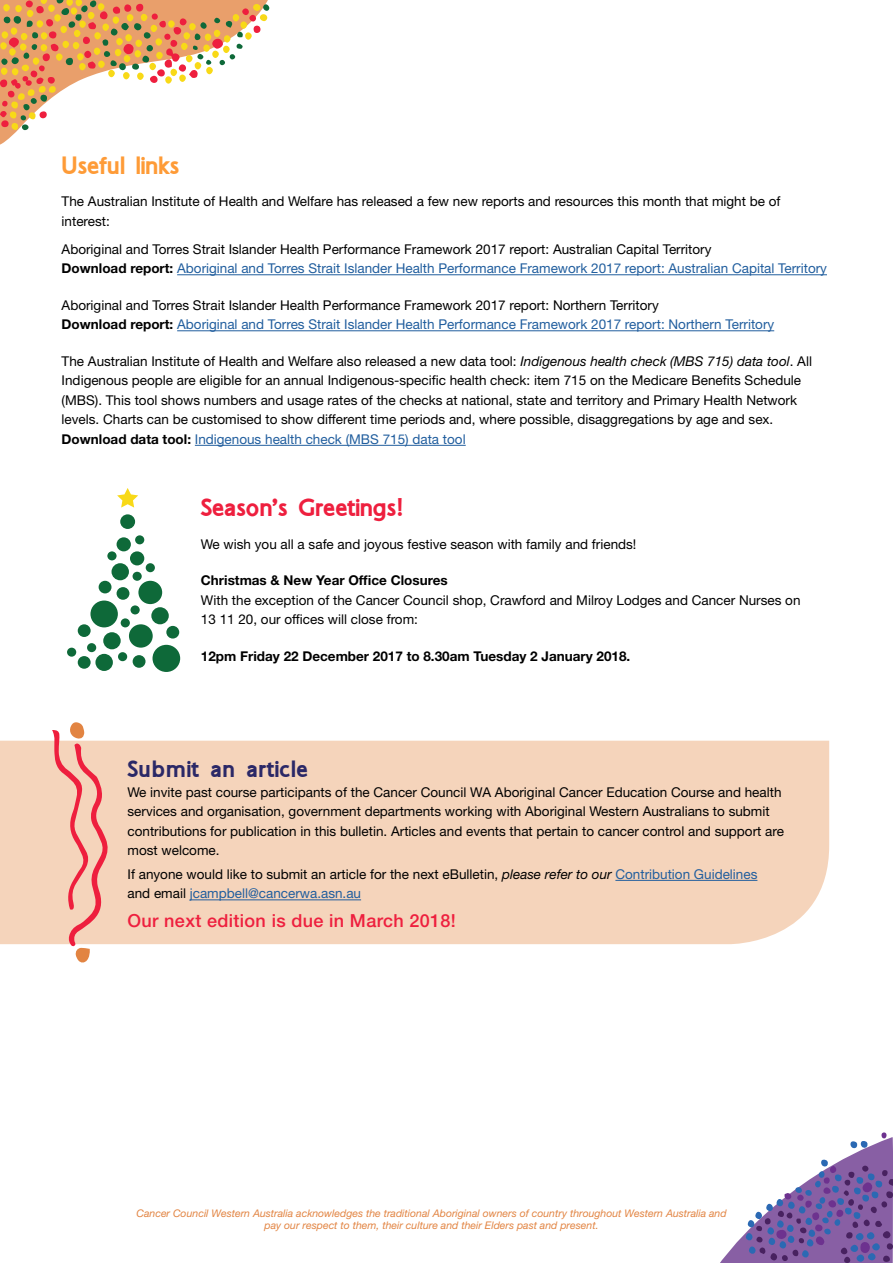
<style>
.page{position:relative;width:893px;height:1263px;background:#fff}
.page>*{position:absolute;margin:0;border:0;box-sizing:border-box;transform-origin:0 0}
.t1{font:700 25.5px "Aboriginal Sans";letter-spacing:-.025em;color:#ee1f3e}
.t2{font:700 25.5px "Aboriginal Sans";letter-spacing:-.025em;color:#fe9b37}
.t3{font:700 24px "Aboriginal Sans";color:#2b2867}
.t4{font:500 18px "Helvetica Neue LT Std";letter-spacing:.02em;color:#ee1f3e}
.t5{font:13.5px/19.5px "Helvetica Neue LT Std";color:#000}
.t6{font:700 13.5px "Helvetica Neue LT Std";color:#000}
.t7{font:italic 10.5px/12px "Helvetica Neue LT Std";color:#e28442;text-align:center}
.s1{font-weight:700}
.s2{color:#215e9e}
.s3{font-style:italic}
</style>
<div class="page">
<svg style="left:720px;top:1132px;width:173px;height:131px"></svg>
<svg style="left:0;top:0;width:269px;height:145px"></svg>
<hr style="left:177px;top:274px;width:650px;height:1px;background:#215e9e">
<hr style="left:177px;top:330px;width:597px;height:1px;background:#215e9e">
<hr style="left:195px;top:445px;width:271px;height:1px;background:#215e9e">
<div style="left:0;top:741px;width:829px;height:203px;background:#f5d4bb"></div>
<svg style="left:52px;top:722px;width:57px;height:241px;background:#f4bbad"></svg>
<hr style="left:615px;top:880px;width:142px;height:1px;background:#215e9e">
<hr style="left:190px;top:899px;width:171px;height:1px;background:#215e9e">
<svg style="left:117px;top:488px;width:21px;height:20px"></svg>
<div style="left:120px;top:514px;width:15px;height:15px;background:#0e6939;border-radius:50%"></div>
<div style="left:135px;top:535px;width:9px;height:9px;background:#0e6939;border-radius:50%"></div>
<div style="left:107px;top:551px;width:10px;height:9px;background:#0e6939;border-radius:50%"></div>
<div style="left:99px;top:581px;width:13px;height:12px;background:#0e6939;border-radius:50%"></div>
<div style="left:78px;top:624px;width:13px;height:13px;background:#0e6939;border-radius:50%"></div>
<div style="left:133px;top:655px;width:13px;height:13px;background:#0e6939;border-radius:50%"></div>
<div style="left:117px;top:587px;width:12px;height:13px;background:#0e6939;border-radius:50%"></div>
<div style="left:78px;top:656px;width:13px;height:13px;background:#0e6939;border-radius:50%"></div>
<div style="left:166px;top:626px;width:13px;height:12px;background:#0e6939;border-radius:50%"></div>
<div style="left:153px;top:645px;width:27px;height:27px;background:#0e6939;border-radius:50%"></div>
<div style="left:133px;top:572px;width:9px;height:9px;background:#0e6939;border-radius:50%"></div>
<div style="left:131px;top:605px;width:9px;height:9px;background:#0e6939;border-radius:50%"></div>
<div style="left:121px;top:618px;width:9px;height:9px;background:#0e6939;border-radius:50%"></div>
<div style="left:118px;top:652px;width:9px;height:9px;background:#0e6939;border-radius:50%"></div>
<div style="left:87px;top:643px;width:9px;height:9px;background:#0e6939;border-radius:50%"></div>
<div style="left:67px;top:648px;width:9px;height:9px;background:#0e6939;border-radius:50%"></div>
<div style="left:146px;top:563px;width:9px;height:9px;background:#0e6939;border-radius:50%"></div>
<div style="left:117px;top:537px;width:14px;height:14px;background:#0e6939;border-radius:50%"></div>
<div style="left:112px;top:563px;width:17px;height:17px;background:#0e6939;border-radius:50%"></div>
<div style="left:151px;top:607px;width:18px;height:17px;background:#0e6939;border-radius:50%"></div>
<div style="left:103px;top:632px;width:18px;height:17px;background:#0e6939;border-radius:50%"></div>
<div style="left:95px;top:654px;width:18px;height:17px;background:#0e6939;border-radius:50%"></div>
<div style="left:138px;top:581px;width:24px;height:23px;background:#0e6939;border-radius:50%"></div>
<div style="left:90px;top:600px;width:28px;height:27px;background:#0e6939;border-radius:50%"></div>
<div style="left:129px;top:624px;width:24px;height:24px;background:#0e6939;border-radius:50%"></div>
<div style="left:130px;top:551px;width:14px;height:14px;background:#0e6939;border-radius:50%"></div>
<h1 class="t2" style="left:62px;top:147px;width:120px">Useful links</h1>
<p class="t5" style="left:62px;top:192px;width:720px">The Australian Institute of Health and Welfare has released a few new reports and resources this month that might be of interest:</p>
<p class="t5" style="left:62px;top:239px;width:767px">Aboriginal and Torres Strait Islander Health Performance Framework 2017 report: Australian Capital Territory<br><span class="s1">Download report:</span> <span class="s2">Aboriginal and Torres Strait Islander Health Performance Framework 2017 report: Australian Capital Territory</span></p>
<p class="t5" style="left:62px;top:295px;width:714px">Aboriginal and Torres Strait Islander Health Performance Framework 2017 report: Northern Territory<br><span class="s1">Download report:</span> <span class="s2">Aboriginal and Torres Strait Islander Health Performance Framework 2017 report: Northern Territory</span></p>
<p class="t5" style="left:62px;top:351px;width:752px">The Australian Institute of Health and Welfare also released a new data tool: <span class="s3">Indigenous health check (MBS 715) data tool</span>. All Indigenous people are eligible for an annual Indigenous-specific health check: item 715 on the Medicare Benefits Schedule (MBS). This tool shows numbers and usage rates of the checks at national, state and territory and Primary Health Network levels. Charts can be customised to show different time periods and, where possible, disaggregations by age and sex.<br><span class="s1">Download data tool:</span> <span class="s2">Indigenous health check (MBS 715) data tool</span></p>
<h1 class="t1" style="left:201px;top:489px;width:205px">Season’s Greetings!</h1>
<p class="t5" style="left:201px;top:534px;width:437px">We wish you all a safe and joyous festive season with family and friends!</p>
<p class="t6" style="left:201px;top:572px;width:248px">Christmas &amp; New Year Office Closures</p>
<p class="t5" style="left:201px;top:590px;width:601px">With the exception of the Cancer Council shop, Crawford and Milroy Lodges and Cancer Nurses on<br>13 11 20, our offices will close from:</p>
<p class="t6" style="left:201px;top:647px;width:431px">12pm Friday 22 December 2017 to 8.30am Tuesday 2 January 2018.</p>
<h2 class="t3" style="left:127px;top:751px;width:182px">Submit an article</h2>
<p class="t5" style="left:127px;top:782px;width:658px">We invite past course participants of the Cancer Council WA Aboriginal Cancer Education Course and health services and organisation, government departments working with Aboriginal Western Australians to submit contributions for publication in this bulletin. Articles and events that pertain to cancer control and support are most welcome.</p>
<p class="t5" style="left:127px;top:864px;width:631px">If anyone would like to submit an article for the next eBulletin, <span class="s3">please refer to our</span> <span class="s2">Contribution Guidelines </span>and email <span class="s2">jcampbell@cancerwa.asn.au</span></p>
<h3 class="t4" style="left:127px;top:909px;width:330px">Our next edition is due in March 2018!</h3>
<p class="t7" style="left:136px;top:1207px;width:592px">Cancer Council Western Australia acknowledges the traditional Aboriginal owners of country throughout Western Australia and pay our respect to them, their culture and their Elders past and present.</p>
</div>
